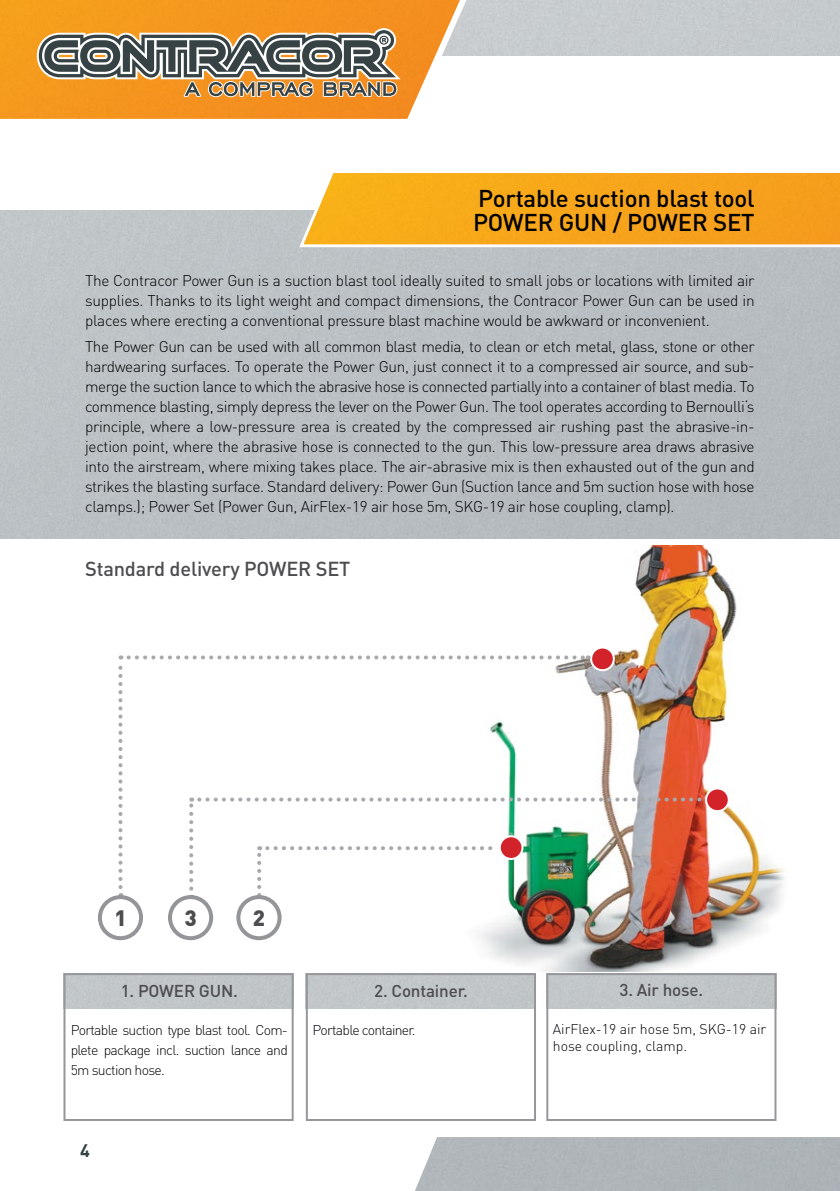
<style>
.page{position:relative;width:840px;height:1191px;background:#fff}
.page>*{position:absolute;margin:0;border:0;box-sizing:border-box;transform-origin:0 0}
.t1{font:500 24px/24px "DIN Pro";letter-spacing:-.01em;color:#000}
.t2{font:900 22px "DIN Pro";color:#4d4d4f}
.t3{font:500 20px "DIN Pro";letter-spacing:-.01em;color:#4d4d4f}
.t4{font:700 18px "DIN Pro";color:#364244}
.t5{font:500 17px "DIN Pro";letter-spacing:-.01em;color:#4d4d4f}
.t6{font:300 15.4px/20px "DIN Pro";letter-spacing:-.02em;color:#000;text-align:justify}
.t7{font:300 14px/20px "DIN Pro";letter-spacing:-.05em;color:#000;text-align:justify}
.t8{font:300 14px/16.8px "DIN Pro";color:#000}
</style>
<div class="page">
<div style="left:472px;top:0;width:40px;height:56px;background:#c9cdd0"></div>
<img style="left:0;top:0;width:472px;height:119px">
<svg style="left:35px;top:26px;width:370px;height:93px"></svg>
<svg style="left:39px;top:30px;width:358px;height:67px"></svg>
<img style="left:441px;top:545px;width:346px;height:426px">
<svg style="left:294px;top:210px;width:545px;height:42px"></svg>
<img style="left:303px;top:173px;width:536px;height:71px">
<div style="left:63px;top:973px;width:230px;height:148px;border:2px solid #95979a"></div>
<div style="left:546px;top:973px;width:230px;height:148px;border:2px solid #95979a"></div>
<div style="left:306px;top:973px;width:229px;height:148px;border:2px solid #95979a"></div>
<svg style="left:590px;top:647px;width:23px;height:23px"></svg>
<div style="left:589px;top:646px;width:25px;height:25px;border:2px solid #fff;border-radius:50%"></div>
<svg style="left:118px;top:655px;width:4px;height:232px"></svg>
<svg style="left:128px;top:655px;width:460px;height:4px"></svg>
<div style="left:98px;top:895px;width:45px;height:45px;border:4px solid #939598;border-radius:50%"></div>
<svg style="left:257px;top:846px;width:4px;height:49px"></svg>
<svg style="left:267px;top:846px;width:231px;height:4px"></svg>
<div style="left:236px;top:895px;width:45px;height:45px;border:4px solid #939598;border-radius:50%"></div>
<div style="left:499px;top:836px;width:23px;height:23px;background:#d2232a;border-radius:50%"></div>
<div style="left:498px;top:835px;width:25px;height:25px;border:2px solid #fff;border-radius:50%"></div>
<svg style="left:189px;top:797px;width:4px;height:91px"></svg>
<svg style="left:199px;top:797px;width:505px;height:4px"></svg>
<div style="left:168px;top:895px;width:45px;height:45px;border:4px solid #939598;border-radius:50%"></div>
<svg style="left:705px;top:788px;width:23px;height:23px"></svg>
<div style="left:704px;top:787px;width:25px;height:25px;border:2px solid #fff;border-radius:50%"></div>
<h1 class="t1" style="left:472px;top:186px;width:283px">Portable suction blast tool<br>POWER GUN / POWER SET</h1>
<p class="t6" style="left:85px;top:270px;width:670px">The Contracor Power Gun is a suction blast tool ideally suited to small jobs or locations with limited air supplies. Thanks to its light weight and compact dimensions, the Contracor Power Gun can be used in places where erecting a conventional pressure blast machine would be awkward or inconvenient.</p>
<p class="t6" style="left:85px;top:336px;width:670px">The Power Gun can be used with all common blast media, to clean or etch metal, glass, stone or other hardwearing surfaces. To operate the Power Gun, just connect it to a compressed air source, and sub&shy;merge the suction lance to which the abrasive hose is connected partially into a container of blast media. To commence blasting, simply depress the lever on the Power Gun. The tool operates according to Bernoulli‘s principle, where a low-pressure area is created by the compressed air rushing past the abrasive-in&shy;jection point, where the abrasive hose is connected to the gun. This low-pressure area draws abrasive into the airstream, where mixing takes place. The air-abrasive mix is then exhausted out of the gun and strikes the blasting surface. Standard delivery: Power Gun (Suction lance and 5m suction hose with hose clamps.); Power Set (Power Gun, AirFlex-19 air hose 5m, SKG-19 air hose coupling, clamp).</p>
<p class="t3" style="left:85px;top:556px;width:267px">Standard delivery POWER SET</p>
<h2 class="t2" style="left:114px;top:902px;width:14px">1</h2>
<h2 class="t2" style="left:184px;top:902px;width:14px">3</h2>
<h2 class="t2" style="left:253px;top:902px;width:14px">2</h2>
<p class="t5" style="left:121px;top:980px;width:119px">1. POWER GUN.</p>
<p class="t5" style="left:374px;top:980px;width:95px">2. Container.</p>
<p class="t5" style="left:619px;top:978px;width:85px">3. Air hose.</p>
<p class="t7" style="left:71px;top:1020px;width:218px">Portable suction type blast tool. Com&shy;plete package incl. suction lance and 5m suction hose.</p>
<p class="t7" style="left:312px;top:1020px;width:105px">Portable container.</p>
<p class="t8" style="left:552px;top:1020px;width:215px">AirFlex-19 air hose 5m, SKG-19 air hose coupling, clamp.</p>
<p class="t4" style="left:80px;top:1138px;width:11px">4</p>
</div>
